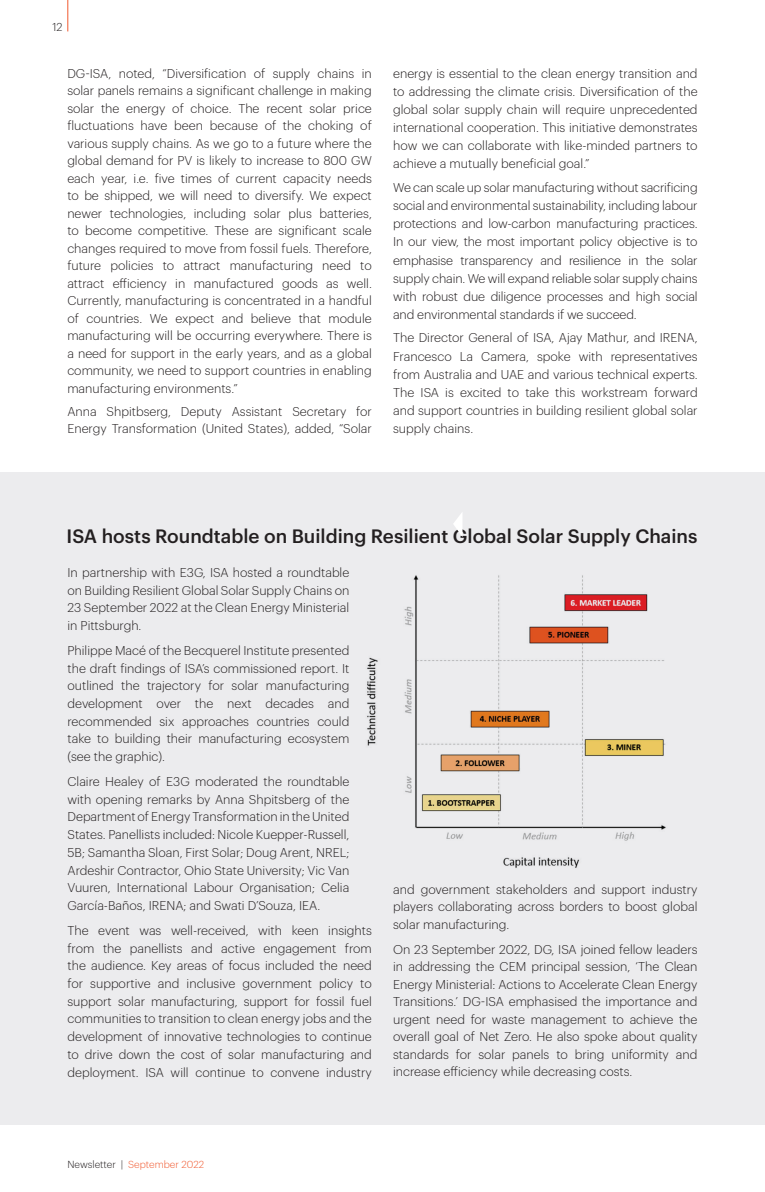
<style>
.page{position:relative;width:765px;height:1192px;background:#fff}
.page>*{position:absolute;margin:0;border:0;box-sizing:border-box;transform-origin:0 0}
.t1{font:500 19px "Graphik";color:#231f20}
.t2{font:300 12.5px/17.5px "Graphik";color:#231f20;text-align:justify}
.t3{font:300 11.25px "Graphik";color:#231f20}
.t4{font:300 10px "Graphik";color:#f1592f}
.s1{color:#231f20}
</style>
<div class="page">
<hr style="left:68px;top:0;width:1px;height:31px;background:#f1592f">
<div style="left:0;top:472px;width:765px;height:652px;background:#ececee"></div>
<img style="left:367px;top:575px;width:299px;height:293px">
<svg style="left:453px;top:513px;width:9px;height:23px"></svg>
<p class="t3" style="left:52px;top:18px;width:12px">12</p>
<p class="t2" style="left:67px;top:63px;width:306px">DG-ISA, noted, “Diversification of supply chains in solar panels remains a significant challenge in making solar the energy of choice. The recent solar price fluctuations have been because of the choking of various supply chains. As we go to a future where the global demand for PV is likely to increase to 800 GW each year, i.e. five times of current capacity needs to be shipped, we will need to diversify. We expect newer technologies, including solar plus batteries, to become competitive. These are significant scale changes required to move from fossil fuels. Therefore, future policies to attract manufacturing need to attract efficiency in manufactured goods as well.<br>Currently, manufacturing is concentrated in a handful of countries. We expect and believe that module manufacturing will be occurring everywhere. There is a need for support in the early years, and as a global community, we need to support countries in enabling manufacturing environments.”</p>
<p class="t2" style="left:67px;top:401px;width:306px">Anna Shpitbserg, Deputy Assistant Secretary for<br>Energy Transformation (United States), added, “Solar</p>
<p class="t2" style="left:393px;top:63px;width:306px;line-height:18.1px">energy is essential to the clean energy transition and to addressing the climate crisis. Diversification of the global solar supply chain will require unprecedented international cooperation. This initiative demonstrates how we can collaborate with like-minded partners to achieve a mutually beneficial goal.”</p>
<p class="t2" style="left:393px;top:177px;width:306px;line-height:18.1px">We can scale up solar manufacturing without sacrificing social and environmental sustainability, including labour protections and low-carbon manufacturing practices.<br>In our view, the most important policy objective is to emphasise transparency and resilience in the solar supply chain. We will expand reliable solar supply chains with robust due diligence processes and high social and environmental standards if we succeed.</p>
<p class="t2" style="left:393px;top:328px;width:306px;line-height:18.1px">The Director General of ISA, Ajay Mathur, and IRENA, Francesco La Camera, spoke with representatives from Australia and UAE and various technical experts.<br>The ISA is excited to take this workstream forward and support countries in building resilient global solar supply chains.</p>
<h1 class="t1" style="left:67px;top:522px;width:632px">ISA hosts Roundtable on Building Resilient Global Solar Supply Chains</h1>
<p class="t2" style="left:68px;top:562px;width:283px">In partnership with E3G, ISA hosted a roundtable on Building Resilient Global Solar Supply Chains on 23 September 2022 at the Clean Energy Ministerial in Pittsburgh.</p>
<p class="t2" style="left:68px;top:640px;width:283px">Philippe Macé of the Becquerel Institute presented the draft findings of ISA’s commissioned report. It outlined the trajectory for solar manufacturing development over the next decades and recommended six approaches countries could take to building their manufacturing ecosystem (see the graphic).</p>
<p class="t2" style="left:68px;top:771px;width:283px">Claire Healey of E3G moderated the roundtable with opening remarks by Anna Shpitsberg of the Department of Energy Transformation in the United States. Panellists included: Nicole Kuepper-Russell, 5B; Samantha Sloan, First Solar; Doug Arent, NREL; Ardeshir Contractor, Ohio State University; Vic Van Vuuren, International Labour Organisation; Celia García-Baños, IRENA; and Swati D’Souza, IEA.</p>
<p class="t2" style="left:68px;top:920px;width:306px">The event was well-received, with keen insights from the panellists and active engagement from the audience. Key areas of focus included the need for supportive and inclusive government policy to support solar manufacturing, support for fossil fuel communities to transition to clean energy jobs and the development of innovative technologies to continue to drive down the cost of solar manufacturing and deployment. ISA will continue to convene industry</p>
<p class="t2" style="left:393px;top:879px;width:306px">and government stakeholders and support industry players collaborating across borders to boost global solar manufacturing.</p>
<p class="t2" style="left:393px;top:939px;width:306px">On 23 September 2022, DG, ISA joined fellow leaders in addressing the CEM principal session, ‘The Clean Energy Ministerial: Actions to Accelerate Clean Energy Transitions.’ DG-ISA emphasised the importance and urgent need for waste management to achieve the overall goal of Net Zero. He also spoke about quality standards for solar panels to bring uniformity and increase efficiency while decreasing costs.</p>
<p class="t4" style="left:68px;top:1157px;width:138px"><span class="s1">Newsletter |</span> September 2022</p>
</div>
